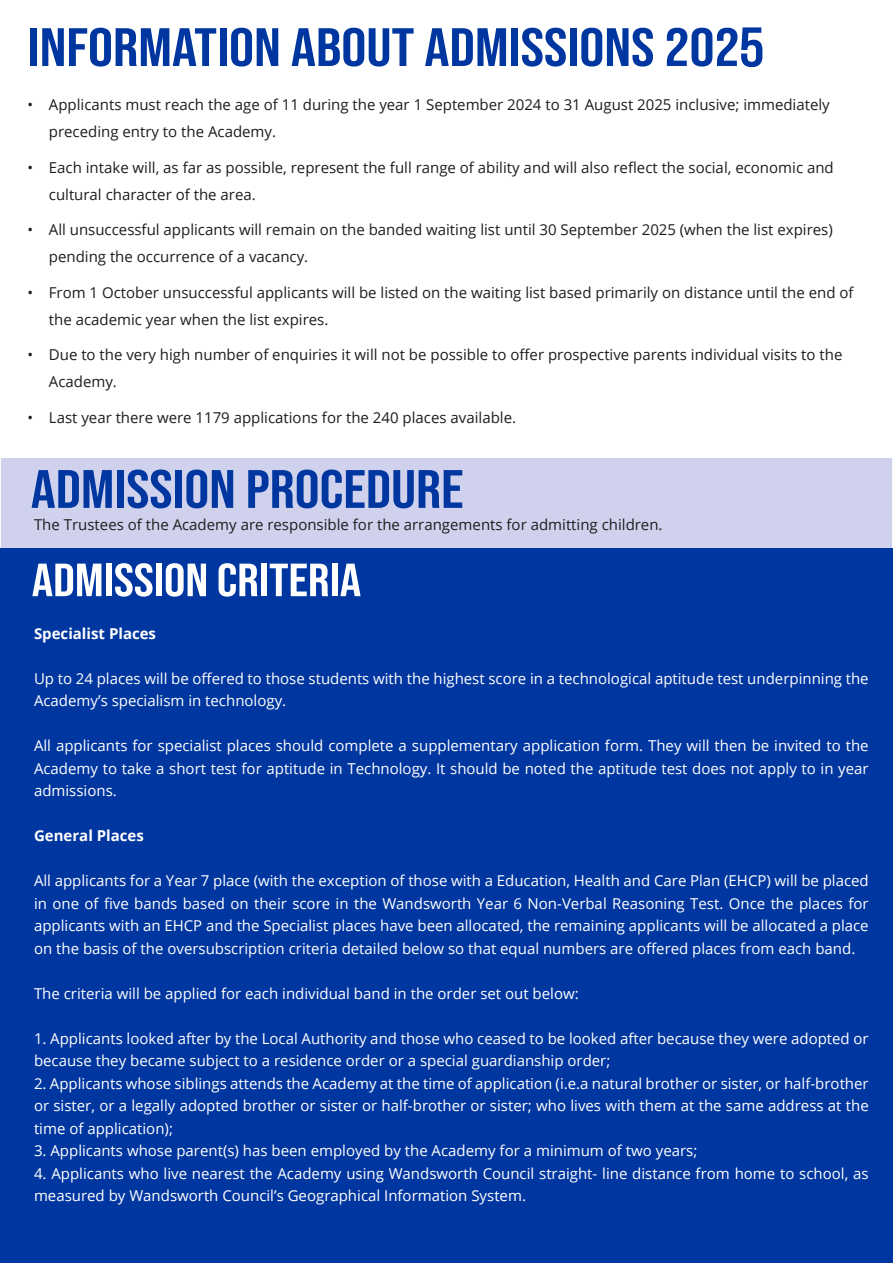
<style>
.page{position:relative;width:893px;height:1263px;background:#fff}
.page>*{position:absolute;margin:0;border:0;box-sizing:border-box;transform-origin:0 0}
.t1{font:54px "Bebas Neue";color:#0036a0;scale:1.16 1}
.t2{font:54px "Bebas Neue";color:#0036a0;scale:1.15 1}
.t3{font:46.5px "Bebas Neue";color:#fff;scale:1.15 1}
.t4{font:15px/22.5px "Open Sans";color:#fff}
.Paragraph_Style_5{font:15px/27px "Open Sans";color:#1e1d1d}
.t5{font:700 15px "Open Sans";color:#fff}
.s1{font-style:inherit}
</style>
<div class="page">
<div style="left:0;top:457px;width:893px;height:108px;background:#d0d1ed"></div>
<div style="left:0;top:457px;width:893px;height:108px;border:1px solid #fff"></div>
<div style="left:0;top:549px;width:893px;height:714px;background:#0036a0"></div>
<p class="t1" style="left:28px;top:17px;width:636px">INFORMATION ABOUT ADMISSIONS 202<span class="s1">5</span></p>
<p class="Paragraph_Style_5" style="left:49px;top:91px;width:782px;text-indent:-21px">• Applicants must reach the age of 11 during the year 1 September 2024 to 31 August 2025 inclusive; immediately preceding entry to the Academy.</p>
<p class="Paragraph_Style_5" style="left:49px;top:153px;width:786px;text-indent:-21px">• Each intake will, as far as possible, represent the full range of ability and will also reflect the social, economic and cultural character of the area.</p>
<p class="Paragraph_Style_5" style="left:49px;top:216px;width:785px;text-indent:-21px">• All unsuccessful applicants will remain on the banded waiting list until 30 September 2025 (when the list expires) pending the occurrence of a vacancy.</p>
<p class="Paragraph_Style_5" style="left:49px;top:278px;width:806px;text-indent:-21px">• From 1 October unsuccessful applicants will be listed on the waiting list based primarily on distance until the end of the academic year when the list expires.</p>
<p class="Paragraph_Style_5" style="left:49px;top:341px;width:795px;text-indent:-21px">• Due to the very high number of enquiries it will not be possible to offer prospective parents individual visits to the<br>Academy.</p>
<p class="Paragraph_Style_5" style="left:28px;top:403px;width:490px">• Last year there were 1179 applications for the 240 places available.</p>
<p class="t2" style="left:31px;top:459px;width:378px">ADMISSION PROCEDURE</p>
<p class="Paragraph_Style_5" style="left:34px;top:511px;width:630px">The Trustees of the Academy are responsible for the arrangements for admitting children.</p>
<p class="t3" style="left:32px;top:554px;width:288px">ADMISSION CRITERIA</p>
<p class="t5" style="left:34px;top:623px;width:124px">Specialist Places</p>
<p class="t4" style="left:34px;top:667px;width:836px">Up to 24 places will be offered to those students with the highest score in a technological aptitude test underpinning the<br>Academy’s specialism in technology.</p>
<p class="t4" style="left:34px;top:734px;width:836px;text-align:justify">All applicants for specialist places should complete a supplementary application form. They will then be invited to the Academy to take a short test for aptitude in Technology. It should be noted the aptitude test does not apply to in year admissions.</p>
<p class="t5" style="left:34px;top:825px;width:111px">General Places</p>
<p class="t4" style="left:34px;top:869px;width:836px;text-align:justify">All applicants for a Year 7 place (with the exception of those with a Education, Health and Care Plan (EHCP) will be placed in one of five bands based on their score in the Wandsworth Year 6 Non-Verbal Reasoning Test. Once the places for applicants with an EHCP and the Specialist places have been allocated, the remaining applicants will be allocated a place on the basis of the oversubscription criteria detailed below so that equal numbers are offered places from each band.</p>
<p class="t4" style="left:34px;top:982px;width:546px">The criteria will be applied for each individual band in the order set out below:</p>
<p class="t4" style="left:34px;top:1027px;width:836px">1. Applicants looked after by the Local Authority and those who ceased to be looked after because they were adopted or because they became subject to a residence order or a special guardianship order;</p>
<p class="t4" style="left:34px;top:1072px;width:836px;text-align:justify">2. Applicants whose siblings attends the Academy at the time of application (i.e.a natural brother or sister, or half-brother or sister, or a legally adopted brother or sister or half-brother or sister; who lives with them at the same address at the time of application);</p>
<p class="t4" style="left:34px;top:1139px;width:665px">3. Applicants whose parent(s) has been employed by the Academy for a minimum of two years;</p>
<p class="t4" style="left:34px;top:1162px;width:836px">4. Applicants who live nearest the Academy using Wandsworth Council straight- line distance from home to school, as measured by Wandsworth Council’s Geographical Information System.</p>
</div>
